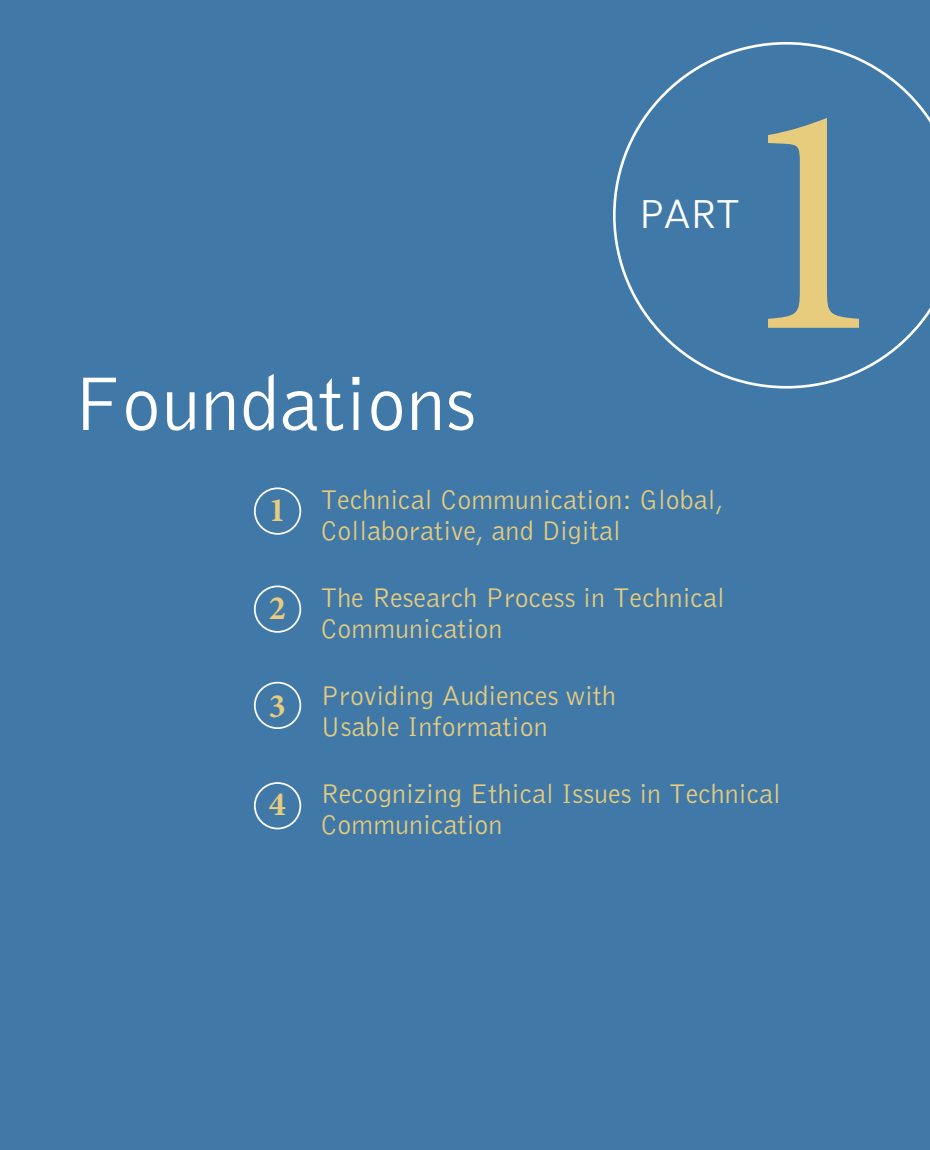
<style>
.page{position:relative;width:930px;height:1150px;background:#fff}
.page>*{position:absolute;margin:0;border:0;box-sizing:border-box;transform-origin:0 0}
.t1{font:330.4px "Minion Pro";color:#e8cc7e}
.t2{font:300 78.75px "Bell Gothic Std";color:#fff}
.t3{font:300 42px "Bell Gothic Std";color:#fff}
.t4{font:300 28px/31.5px "Bell Gothic Std";color:#e8cc7e}
.s1{font-family:"Minion Pro";font-weight:700;font-size:34.12px}
</style>
<div class="page">
<div style="left:0;top:0;width:929px;height:1150px;background:#4079a8"></div>
<div style="left:254px;top:487px;width:47px;height:48px;border:2px solid #fff;border-radius:50%"></div>
<div style="left:254px;top:585px;width:47px;height:48px;border:2px solid #fff;border-radius:50%"></div>
<div style="left:254px;top:682px;width:47px;height:47px;border:2px solid #fff;border-radius:50%"></div>
<div style="left:254px;top:782px;width:47px;height:47px;border:2px solid #fff;border-radius:50%"></div>
<svg style="left:613px;top:42px;width:316px;height:346px"></svg>
<p class="t2" style="left:73px;top:362px;width:404px">Foundations</p>
<p class="t3" style="left:637px;top:192px;width:52px">Part</p>
<p class="t4" style="left:320px;top:484px;width:404px;text-indent:-51px"><span class="s1">1</span> Technical Communication: Global,<br>Collaborative, and Digital</p>
<p class="t4" style="left:320px;top:582px;width:406px;text-indent:-51px"><span class="s1">2</span> The Research Process in Technical<br>Communication</p>
<p class="t4" style="left:320px;top:680px;width:297px;text-indent:-51px"><span class="s1">3</span> Providing Audiences with<br>Usable Information</p>
<p class="t1" style="left:731px;top:1px;width:160px">1</p>
<p class="t4" style="left:320px;top:778px;width:462px;text-indent:-51px"><span class="s1">4</span> Recognizing Ethical Issues in Technical<br>Communication</p>
</div>
